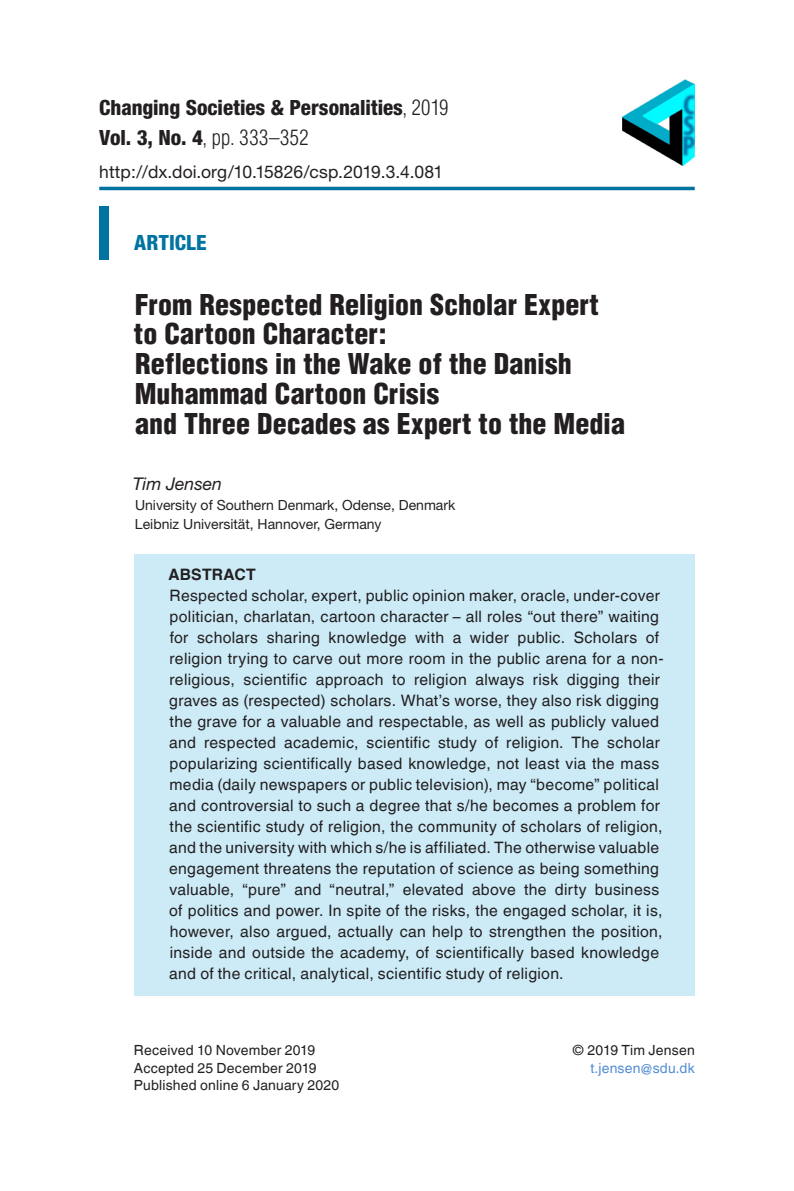
<style>
.page{position:relative;width:794px;height:1191px;background:#fff}
.page>*{position:absolute;margin:0;border:0;box-sizing:border-box;transform-origin:0 0}
.t1{font:900 condensed 28px/29.8px "Helvetica";letter-spacing:.005em;color:#231f20}
.t2{font:800 condensed 21px "Helvetica Neue";color:#231f20}
.t3{font:300 condensed 21px "Helvetica";letter-spacing:.02em;color:#231f20}
.t4{font:800 condensed 21px "Helvetica Neue";letter-spacing:.005em;color:#0073a1}
.t5{font:17.5px "Helvetica Neue";letter-spacing:.005em;color:#231f20}
.t6{font:italic 17.5px "Helvetica Neue";color:#231f20}
.t7{font:15.75px/21px "Helvetica World";letter-spacing:.02em;color:#231f20}
.t8{font:700 15.75px "Helvetica World";letter-spacing:.01em;color:#231f20}
.t9{font:14px "Helvetica World";letter-spacing:.015em;color:#231f20}
.t10{font:14px/19.2px "Helvetica Neue";color:#231f20}
.t11{font:14px "Helvetica World";letter-spacing:.015em;color:#548dd4}
.s1{font-family:"Helvetica";font-weight:300}
.s2{font-family:"Helvetica Neue";font-weight:800}
</style>
<div class="page">
<hr style="left:99px;top:187px;width:595px;height:3px;background:#0073a1">
<div style="left:99px;top:207px;width:10px;height:53px;background:#0073a1"></div>
<img style="left:622px;top:80px;width:72px;height:85px">
<div style="left:134px;top:554px;width:560px;height:441px;background:#ccebf7"></div>
<h2 class="t2" style="left:99px;top:95px;width:351px">Changing Societies &amp; Personalities<span class="s1">, 2019</span></h2>
<h2 class="t3" style="left:99px;top:124px;width:211px"><span class="s2">Vol. 3, No. 4</span>, pp. 333–352</h2>
<p class="t5" style="left:99px;top:161px;width:345px">http://dx.doi.org/10.15826/csp.2019.3.4.081</p>
<h2 class="t4" style="left:134px;top:230px;width:74px">ARTICLE</h2>
<h1 class="t1" style="left:134px;top:289px;width:492px">From Respected Religion Scholar Expert to Cartoon Character:<br>Reflections in the Wake of the Danish<br>Muhammad Cartoon Crisis<br>and Three Decades as Expert to the Media</h1>
<p class="t6" style="left:133px;top:473px;width:91px">Tim Jensen</p>
<p class="t10" style="left:135px;top:495px;width:322px">University of Southern Denmark, Odense, Denmark<br>Leibniz Universität, Hannover, Germany</p>
<p class="t8" style="left:169px;top:565px;width:88px">ABSTRACT</p>
<p class="t7" style="left:169px;top:585px;width:496px">Respected scholar, expert, public opinion maker, oracle, under-cover politician, charlatan, cartoon character – all roles “out there” waiting for scholars sharing knowledge with a wider public. Scholars of religion trying to carve out more room in the public arena for a non&shy;religious, scientific approach to religion always risk digging their graves as (respected) scholars. What’s worse, they also risk digging the grave for a valuable and respectable, as well as publicly valued and respected academic, scientific study of religion. The scholar popularizing scientifically based knowledge, not least via the mass media (daily newspapers or public television), may “become” political and controversial to such a degree that s/he becomes a problem for the scientific study of religion, the community of scholars of religion, and the university with which s/he is affiliated. The otherwise valuable engagement threatens the reputation of science as being something valuable, “pure” and “neutral,” elevated above the dirty business of politics and power. In spite of the risks, the engaged scholar, it is, however, also argued, actually can help to strengthen the position, inside and outside the academy, of scientifically based knowledge and of the critical, analytical, scientific study of religion.</p>
<p class="t9" style="left:134px;top:1042px;width:183px">Received 10 November 2019</p>
<p class="t9" style="left:572px;top:1042px;width:124px">© 2019 Tim Jensen</p>
<p class="t9" style="left:134px;top:1059px;width:184px">Accepted 25 December 2019</p>
<p class="t11" style="left:590px;top:1059px;width:106px">t.jensen@sdu.dk</p>
<p class="t9" style="left:134px;top:1077px;width:207px">Published online 6 January 2020</p>
</div>
